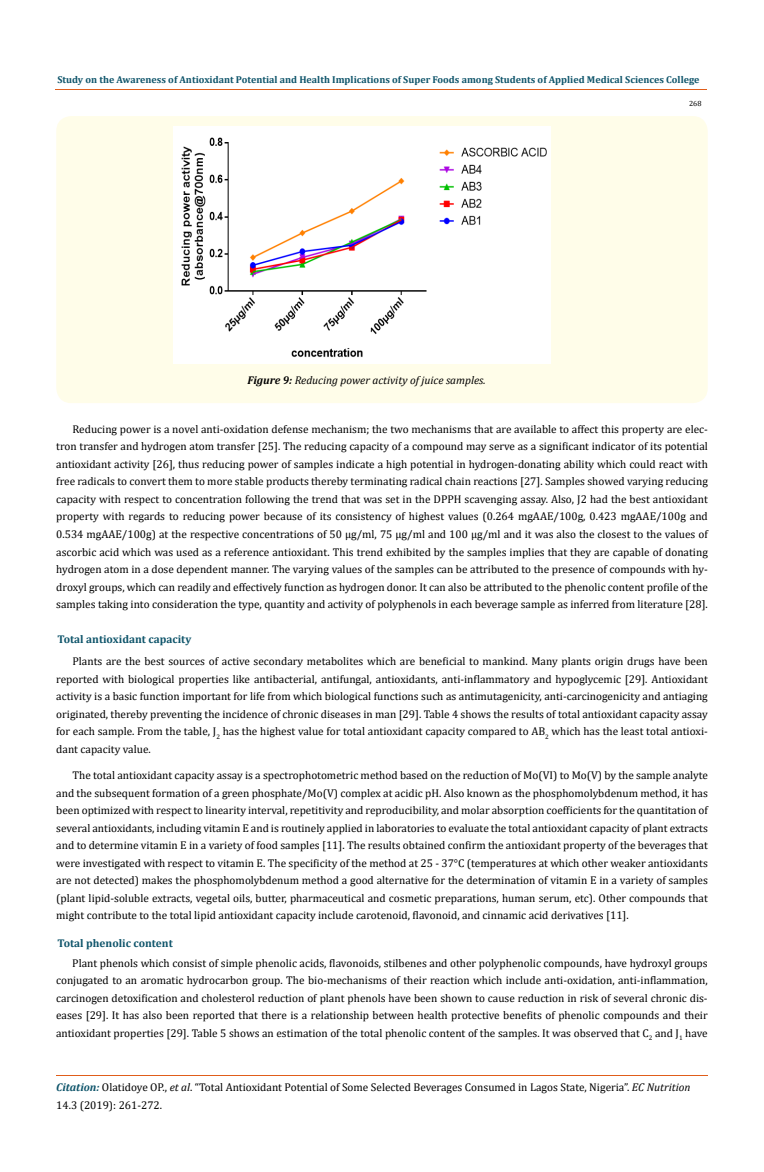
<style>
.page{position:relative;width:764px;height:1172px;background:#fff}
.page>*{position:absolute;margin:0;border:0;box-sizing:border-box;transform-origin:0 0}
.t1{font:11.25px/17.5px "Cambria";color:#000;text-align:justify}
.t2{font:italic 11.25px "Cambria";color:#000}
.t3{font:700 11.25px "Cambria";color:#0e546a}
.t4{font:700 10px "Cambria";color:#0e546a}
.t5{font:7.5px "Cambria";color:#000}
.s1{font-weight:700}
.s2{font-weight:700;font-style:italic;color:#0e546a}
.s3{font-style:italic}
</style>
<div class="page">
<hr style="left:55px;top:89px;width:652px;height:1px;background:#e05d1a">
<hr style="left:56px;top:1074px;width:651px;height:1px;background:#e05d1a">
<div style="left:56px;top:116px;width:651px;height:287px;background:#fffde9;border-radius:15px"></div>
<img style="left:174px;top:127px;width:376px;height:237px">
<p class="t4" style="left:57px;top:72px;width:643px">Study on the Awareness of Antioxidant Potential and Health Implications of Super Foods among Students of Applied Medical Sciences College</p>
<p class="t2" style="left:247px;top:372px;width:240px"><span class="s1">Figure 9:</span> Reducing power activity of juice samples.</p>
<p class="t5" style="left:689px;top:99px;width:14px">268</p>
<p class="t1" style="left:56px;top:420px;width:653px;text-indent:16px">Reducing power is a novel anti-oxidation defense mechanism; the two mechanisms that are available to affect this property are elec&shy;tron transfer and hydrogen atom transfer [25]. The reducing capacity of a compound may serve as a significant indicator of its potential antioxidant activity [26], thus reducing power of samples indicate a high potential in hydrogen-donating ability which could react with free radicals to convert them to more stable products thereby terminating radical chain reactions [27]. Samples showed varying reducing capacity with respect to concentration following the trend that was set in the DPPH scavenging assay. Also, J2 had the best antioxidant property with regards to reducing power because of its consistency of highest values (0.264 mgAAE/100g, 0.423 mgAAE/100g and 0.534 mgAAE/100g) at the respective concentrations of 50 µg/ml, 75 µg/ml and 100 µg/ml and it was also the closest to the values of ascorbic acid which was used as a reference antioxidant. This trend exhibited by the samples implies that they are capable of donating hydrogen atom in a dose dependent manner. The varying values of the samples can be attributed to the presence of compounds with hy&shy;droxyl groups, which can readily and effectively function as hydrogen donor. It can also be attributed to the phenolic content profile of the samples taking into consideration the type, quantity and activity of polyphenols in each beverage sample as inferred from literature [28].</p>
<p class="t3" style="left:58px;top:631px;width:135px">Total antioxidant capacity</p>
<p class="t1" style="left:56px;top:652px;width:653px;text-indent:16px">Plants are the best sources of active secondary metabolites which are beneficial to mankind. Many plants origin drugs have been reported with biological properties like antibacterial, antifungal, antioxidants, anti-inflammatory and hypoglycemic [29]. Antioxidant activity is a basic function important for life from which biological functions such as antimutagenicity, anti-carcinogenicity and antiaging originated, thereby preventing the incidence of chronic diseases in man [29]. Table 4 shows the results of total antioxidant capacity assay for each sample. From the table, J<sub>2</sub> has the highest value for total antioxidant capacity compared to AB<sub>2</sub> which has the least total antioxi&shy;dant capacity value.</p>
<p class="t1" style="left:56px;top:766px;width:653px;text-indent:16px">The total antioxidant capacity assay is a spectrophotometric method based on the reduction of Mo(VI) to Mo(V) by the sample analyte and the subsequent formation of a green phosphate/Mo(V) complex at acidic pH. Also known as the phosphomolybdenum method, it has been optimized with respect to linearity interval, repetitivity and reproducibility, and molar absorption coefficients for the quantitation of several antioxidants, including vitamin E and is routinely applied in laboratories to evaluate the total antioxidant capacity of plant extracts and to determine vitamin E in a variety of food samples [11]. The results obtained confirm the antioxidant property of the beverages that were investigated with respect to vitamin E. The specificity of the method at 25 - 37°C (temperatures at which other weaker antioxidants are not detected) makes the phosphomolybdenum method a good alternative for the determination of vitamin E in a variety of samples (plant lipid-soluble extracts, vegetal oils, butter, pharmaceutical and cosmetic preparations, human serum, etc). Other compounds that might contribute to the total lipid antioxidant capacity include carotenoid, flavonoid, and cinnamic acid derivatives [11].</p>
<p class="t3" style="left:57px;top:935px;width:117px">Total phenolic content</p>
<p class="t1" style="left:56px;top:953px;width:653px;text-indent:16px">Plant phenols which consist of simple phenolic acids, flavonoids, stilbenes and other polyphenolic compounds, have hydroxyl groups conjugated to an aromatic hydrocarbon group. The bio-mechanisms of their reaction which include anti-oxidation, anti-inflammation, carcinogen detoxification and cholesterol reduction of plant phenols have been shown to cause reduction in risk of several chronic dis&shy;eases [29]. It has also been reported that there is a relationship between health protective benefits of phenolic compounds and their antioxidant properties [29]. Table 5 shows an estimation of the total phenolic content of the samples. It was observed that C<sub>2</sub> and J<sub>1</sub> have</p>
<p class="t1" style="left:56px;top:1078px;width:636px"><span class="s2">Citation:</span> Olatidoye OP., <span class="s3">et al</span>. “Total Antioxidant Potential of Some Selected Beverages Consumed in Lagos State, Nigeria”. <span class="s3">EC Nutrition<br></span>14.3 (2019): 261-272.</p>
</div>
